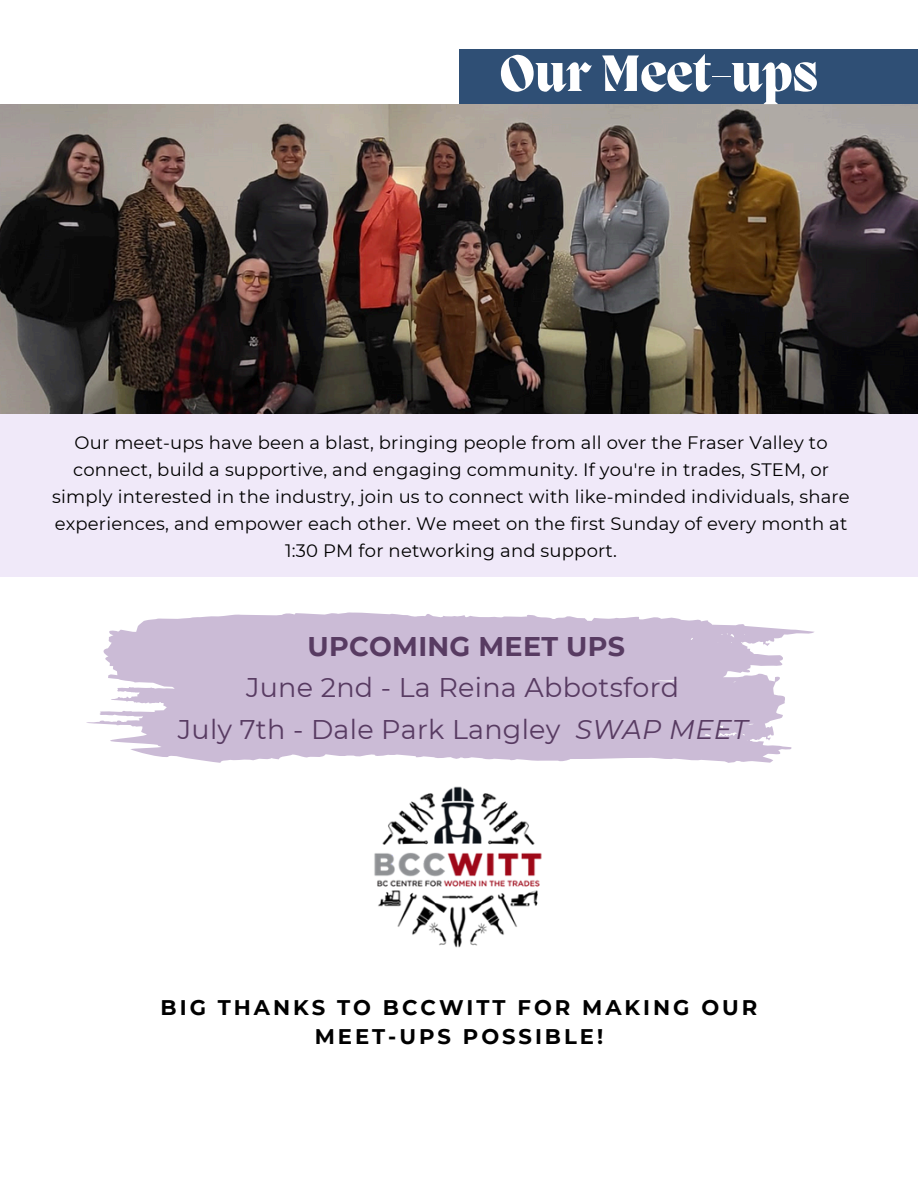
<style>
.page{position:relative;width:918px;height:1188px;background:#fff}
.page>*{position:absolute;margin:0;border:0;box-sizing:border-box;transform-origin:0 0}
.t1{font:800 52.5px "Migra";color:#fff}
.t2{font:27px/41.2px "Montserrat";letter-spacing:.01em;color:#583b62;text-align:center}
.t3{font:700 21.15px/29.2px "Montserrat";letter-spacing:.14em;color:#000;text-align:center}
.t4{font:18px/27px "Montserrat";letter-spacing:.01em;color:#000;text-align:center}
.s1{font-weight:700}
.s2{font-style:italic}
</style>
<div class="page">
<img style="left:0;top:104px;width:918px;height:310px">
<div style="left:459px;top:49px;width:459px;height:55px;background:#2f4f75"></div>
<img style="left:374px;top:786px;width:168px;height:162px">
<div style="left:0;top:414px;width:918px;height:163px;background:#f0e9f9"></div>
<svg style="left:86px;top:612px;width:728px;height:151px;fill:#cbbbd6"></svg>
<p class="t1" style="left:500px;top:48px;width:320px">Our Meet-ups</p>
<h2 class="t4" style="left:52px;top:429px;width:799px">Our meet-ups have been a blast, bringing people from all over the Fraser Valley to connect, build a supportive, and engaging community. If you're in trades, STEM, or simply interested in the industry, join us to connect with like-minded individuals, share experiences, and empower each other. We meet on the first Sunday of every month at 1:30 PM for networking and support.</h2>
<p class="t2" style="left:178px;top:626px;width:571px"><span class="s1">UPCOMING MEET UPS<br></span>June 2nd - La Reina Abbotsford<br>July 7th - Dale Park Langley <span class="s2">SWAP MEET</span></p>
<p class="t3" style="left:161px;top:993px;width:598px">BIG THANKS TO BCCWITT FOR MAKING OUR<br>MEET-UPS POSSIBLE!</p>
</div>
